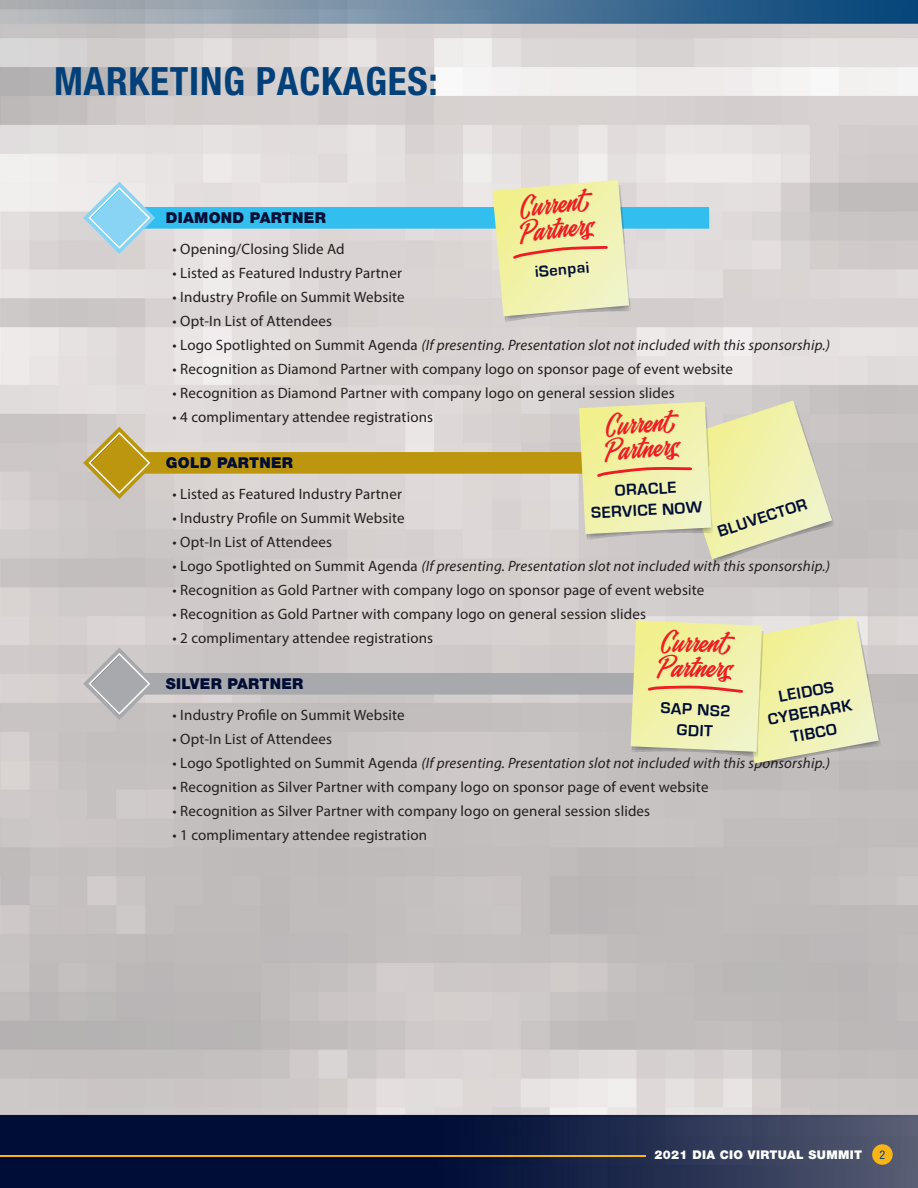
<style>
.page{position:relative;width:918px;height:1188px;background:#fff}
.page>*{position:absolute;margin:0;border:0;box-sizing:border-box;transform-origin:0 0}
.t1{font:700 condensed 39px "Helvetica Neue";letter-spacing:.02em;color:#014078}
.t2{font:24px "Blasteran";letter-spacing:-.01em;color:#ee1d23}
.t3{font:700 16.5px "Eurostile";color:#000d34}
.t4{font:15px "Myriad Pro";letter-spacing:.01em;color:#231f20}
.t5{font:italic 15px "Myriad Pro";letter-spacing:.01em;color:#231f20}
.Level__1{font:900 15px "Helvetica Neue";letter-spacing:.02em;color:#000d34}
.t6{font:900 12px "Helvetica Neue";letter-spacing:.03em;color:#fff}
.t7{font:condensed 12px "Helvetica Neue";color:#014078}
.s1{font-style:normal}
</style>
<div class="page">
<img style="left:0;top:0;width:918px;height:1188px">
<hr style="left:0;top:1155px;width:645px;height:1px;background:#fbb416">
<div style="left:872px;top:1144px;width:21px;height:21px;background:#fbb416;border-radius:50%"></div>
<div style="left:131px;top:452px;width:578px;height:22px;background:#bd960f"></div>
<div style="left:131px;top:673px;width:578px;height:22px;background:#a8a9ad"></div>
<div style="left:131px;top:207px;width:578px;height:22px;background:#32beee"></div>
<svg style="left:83px;top:182px;width:72px;height:72px;background:#b6d9e9"></svg>
<svg style="left:83px;top:427px;width:72px;height:72px;background:#c9b473"></svg>
<svg style="left:83px;top:648px;width:72px;height:72px;background:#bcbbbc"></svg>
<svg style="left:493px;top:180px;width:140px;height:144px;background:#e8e7b0"></svg>
<svg style="left:631px;top:617px;width:253px;height:154px;background:#e6e4af"></svg>
<svg style="left:579px;top:400px;width:259px;height:167px;background:#e3e1b1"></svg>
<p class="t1" style="left:54px;top:58px;width:385px">MARKETING PACKAGES:</p>
<p class="t2" style="left:518px;top:190px;width:64px;rotate:-7deg">Current</p>
<p class="t2" style="left:517px;top:215px;width:79px;rotate:-7deg">Partners</p>
<p class="t3" style="left:534px;top:263px;width:56px;rotate:-5deg">iSenpai</p>
<p class="Level__1" style="left:166px;top:208px;width:162px">DIAMOND PARTNER</p>
<p class="t4" style="left:173px;top:239px;width:174px">• Opening/Closing Slide Ad</p>
<p class="t4" style="left:173px;top:263px;width:231px">• Listed as Featured Industry Partner</p>
<p class="t4" style="left:173px;top:287px;width:234px">• Industry Profile on Summit Website</p>
<p class="t4" style="left:173px;top:311px;width:161px">• Opt-In List of Attendees</p>
<p class="t5" style="left:173px;top:335px;width:659px"><span class="s1">• Logo Spotlighted on Summit Agenda</span> (If presenting. Presentation slot not included with this sponsorship.)</p>
<p class="t4" style="left:173px;top:359px;width:562px">• Recognition as Diamond Partner with company logo on sponsor page of event website</p>
<p class="t4" style="left:173px;top:383px;width:504px">• Recognition as Diamond Partner with company logo on general session slides</p>
<p class="t4" style="left:173px;top:407px;width:262px">• 4 complimentary attendee registrations</p>
<p class="Level__1" style="left:166px;top:454px;width:129px">GOLD PARTNER</p>
<p class="t4" style="left:173px;top:484px;width:231px">• Listed as Featured Industry Partner</p>
<p class="t4" style="left:173px;top:508px;width:234px">• Industry Profile on Summit Website</p>
<p class="t4" style="left:173px;top:532px;width:161px">• Opt-In List of Attendees</p>
<p class="t5" style="left:173px;top:556px;width:659px"><span class="s1">• Logo Spotlighted on Summit Agenda</span> (If presenting. Presentation slot not included with this sponsorship.)</p>
<p class="t4" style="left:173px;top:580px;width:533px">• Recognition as Gold Partner with company logo on sponsor page of event website</p>
<p class="t4" style="left:173px;top:604px;width:475px">• Recognition as Gold Partner with company logo on general session slides</p>
<p class="t4" style="left:173px;top:628px;width:262px">• 2 complimentary attendee registrations</p>
<p class="Level__1" style="left:166px;top:675px;width:139px">SILVER PARTNER</p>
<p class="t4" style="left:173px;top:706px;width:234px">• Industry Profile on Summit Website</p>
<p class="t4" style="left:173px;top:730px;width:161px">• Opt-In List of Attendees</p>
<p class="t5" style="left:173px;top:754px;width:659px"><span class="s1">• Logo Spotlighted on Summit Agenda</span> (If presenting. Presentation slot not included with this sponsorship.)</p>
<p class="t4" style="left:173px;top:778px;width:537px">• Recognition as Silver Partner with company logo on sponsor page of event website</p>
<p class="t4" style="left:173px;top:802px;width:479px">• Recognition as Silver Partner with company logo on general session slides</p>
<p class="t4" style="left:173px;top:826px;width:256px">• 1 complimentary attendee registration</p>
<p class="t2" style="left:604px;top:408px;width:64px;rotate:-5deg">Current</p>
<p class="t2" style="left:602px;top:433px;width:79px;rotate:-5deg">Partners</p>
<p class="t3" style="left:614px;top:482px;width:63px;rotate:-3deg">ORACLE</p>
<p class="t3" style="left:591px;top:504px;width:113px;rotate:-3deg">SERVICE NOW</p>
<p class="t3" style="left:715px;top:523px;width:95px;rotate:-18deg">BLUVECTOR</p>
<p class="t2" style="left:661px;top:625px;width:64px">Current</p>
<p class="t2" style="left:657px;top:649px;width:79px">Partners</p>
<p class="t3" style="left:661px;top:699px;width:71px;rotate:2deg">SAP NS2</p>
<p class="t3" style="left:677px;top:721px;width:37px;rotate:2deg">GDIT</p>
<p class="t3" style="left:777px;top:688px;width:57px;rotate:-11deg">LEIDOS</p>
<p class="t3" style="left:766px;top:711px;width:87px;rotate:-11deg">CYBERARK</p>
<p class="t3" style="left:789px;top:728px;width:48px;rotate:-11deg">TIBCO</p>
<p class="t6" style="left:654px;top:1147px;width:209px">2021 DIA CIO VIRTUAL SUMMIT</p>
<p class="t7" style="left:879px;top:1147px;width:7px">2</p>
</div>
